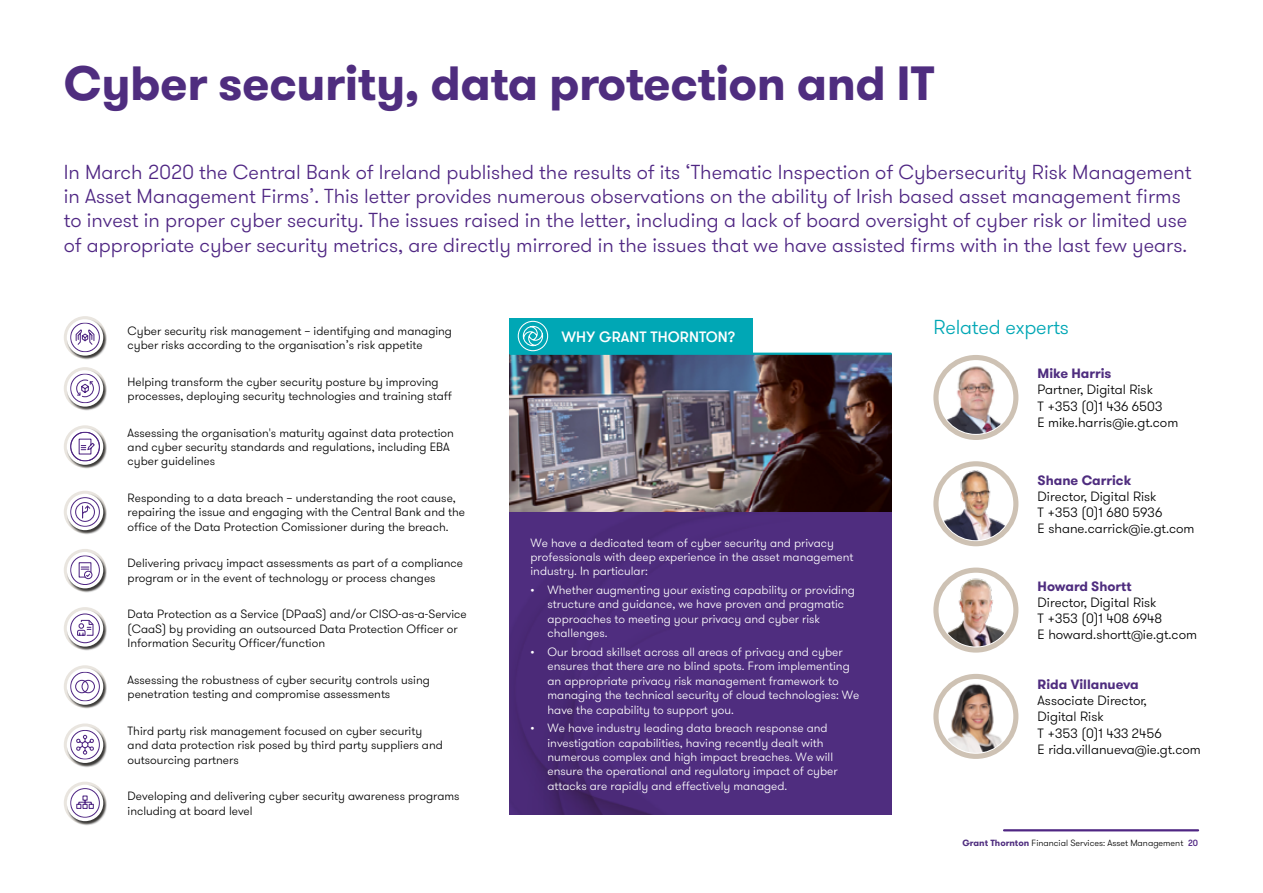
<style>
.page{position:relative;width:1263px;height:893px;background:#fff}
.page>*{position:absolute;margin:0;border:0;box-sizing:border-box;transform-origin:0 0}
.t1{font:700 48px "GT Walsheim Pro";letter-spacing:-.01em;color:#4f2d7f}
.t2{font:300 20.25px/24.3px "GT Walsheim Pro";color:#4f2683}
.t3{font:300 20.25px "GT Walsheim Pro";letter-spacing:-.01em;color:#00a7b5}
.t4{font:500 15px "GT Walsheim Pro";letter-spacing:.005em;color:#fff}
.t5{font:300 13.5px/16.2px "GT Walsheim Pro";color:#000}
.t6{font:700 13.5px "GT Walsheim Pro";color:#4f2d7f}
.t7{font:300 12px/14.4px "GT Walsheim Pro";color:#000}
.t8{font:300 12px/14.4px "GT Walsheim Pro";color:#fff}
.t9{font:300 9px "GT Walsheim Pro";color:#000}
.s1{font-weight:700;color:#4f2d7f}
.s2{font-weight:500;color:#4f2683}
</style>
<div class="page">
<hr style="left:1004px;top:829px;width:194px;height:2px;background:#4f2683">
<img style="left:509px;top:355px;width:383px;height:158px">
<div style="left:509px;top:513px;width:383px;height:302px;background:#4f2d7f"></div>
<hr style="left:510px;top:353px;width:381px;height:2px;background:#00a7b5">
<div style="left:509px;top:318px;width:244px;height:36px;background:#00a7b5"></div>
<svg style="left:518px;top:321px;width:30px;height:30px"></svg>
<div style="left:933px;top:355px;width:85px;height:85px;border:5px solid #cec2b4;border-radius:50%"></div>
<img style="left:939px;top:362px;width:73px;height:72px">
<div style="left:64px;top:316px;width:42px;height:43px;background:#e9e5df;border-radius:50%"></div>
<div style="left:68px;top:319px;width:39px;height:41px;background:#000;opacity:.75"></div>
<svg style="left:67px;top:319px;width:36px;height:37px"></svg>
<svg style="left:70px;top:322px;width:30px;height:30px"></svg>
<div style="left:64px;top:367px;width:42px;height:43px;background:#e9e5df;border-radius:50%"></div>
<div style="left:68px;top:370px;width:39px;height:41px;background:#000;opacity:.75"></div>
<div style="left:67px;top:370px;width:36px;height:37px;background:#fff;border-radius:50%"></div>
<svg style="left:70px;top:373px;width:30px;height:30px"></svg>
<div style="left:64px;top:425px;width:42px;height:43px;background:#e9e5df;border-radius:50%"></div>
<div style="left:68px;top:429px;width:39px;height:40px;background:#000;opacity:.75"></div>
<svg style="left:67px;top:428px;width:36px;height:37px"></svg>
<svg style="left:70px;top:432px;width:30px;height:29px"></svg>
<div style="left:64px;top:491px;width:42px;height:42px;background:#e9e5df;border-radius:50%"></div>
<div style="left:68px;top:494px;width:39px;height:41px;background:#000;opacity:.75"></div>
<div style="left:67px;top:494px;width:36px;height:36px;background:#fff;border-radius:50%"></div>
<svg style="left:70px;top:497px;width:30px;height:30px"></svg>
<div style="left:64px;top:549px;width:42px;height:42px;background:#e9e5df;border-radius:50%"></div>
<div style="left:68px;top:552px;width:39px;height:41px;background:#000;opacity:.75"></div>
<div style="left:67px;top:552px;width:36px;height:36px;background:#fff;border-radius:50%"></div>
<svg style="left:70px;top:555px;width:30px;height:30px"></svg>
<div style="left:64px;top:607px;width:42px;height:43px;background:#e9e5df;border-radius:50%"></div>
<div style="left:68px;top:610px;width:39px;height:41px;background:#000;opacity:.75"></div>
<svg style="left:67px;top:610px;width:36px;height:37px"></svg>
<svg style="left:70px;top:613px;width:30px;height:30px"></svg>
<div style="left:64px;top:665px;width:42px;height:43px;background:#e9e5df;border-radius:50%"></div>
<div style="left:68px;top:669px;width:39px;height:40px;background:#000;opacity:.75"></div>
<svg style="left:67px;top:668px;width:36px;height:37px"></svg>
<svg style="left:70px;top:672px;width:30px;height:29px"></svg>
<div style="left:64px;top:723px;width:42px;height:43px;background:#e9e5df;border-radius:50%"></div>
<div style="left:68px;top:727px;width:39px;height:40px;background:#000;opacity:.75"></div>
<div style="left:67px;top:726px;width:36px;height:37px;background:#fff;border-radius:50%"></div>
<svg style="left:70px;top:730px;width:30px;height:30px"></svg>
<div style="left:64px;top:782px;width:42px;height:42px;background:#e9e5df;border-radius:50%"></div>
<div style="left:68px;top:785px;width:39px;height:40px;background:#000;opacity:.75"></div>
<div style="left:67px;top:785px;width:36px;height:36px;background:#fff;border-radius:50%"></div>
<svg style="left:70px;top:788px;width:30px;height:30px"></svg>
<div style="left:933px;top:674px;width:85px;height:85px;border:5px solid #cec2b4;border-radius:50%"></div>
<img style="left:939px;top:680px;width:73px;height:73px;border-radius:36px">
<div style="left:933px;top:461px;width:85px;height:85px;border:5px solid #cec2b4;border-radius:50%"></div>
<img style="left:939px;top:467px;width:73px;height:73px;border-radius:36px">
<div style="left:933px;top:568px;width:85px;height:85px;border:5px solid #cec2b4;border-radius:50%"></div>
<img style="left:948px;top:574px;width:57px;height:72px">
<h1 class="t1" style="left:64px;top:52px;width:872px">Cyber security, data protection and IT</h1>
<p class="t2" style="left:64px;top:160px;width:1129px">In March 2020 the Central Bank of Ireland published the results of its ‘Thematic Inspection of Cybersecurity Risk Management in Asset Management Firms’. This letter provides numerous observations on the ability of Irish based asset management firms to invest in proper cyber security. The issues raised in the letter, including a lack of board oversight of cyber risk or limited use of appropriate cyber security metrics, are directly mirrored in the issues that we have assisted firms with in the last few years.</p>
<p class="t7" style="left:128px;top:324px;width:326px">Cyber security risk management – identifying and managing cyber risks according to the organisation’s risk appetite</p>
<p class="t7" style="left:128px;top:375px;width:326px">Helping transform the cyber security posture by improving processes, deploying security technologies and training staff</p>
<p class="t7" style="left:128px;top:426px;width:328px">Assessing the organisation's maturity against data protection and cyber security standards and regulations, including EBA cyber guidelines</p>
<p class="t7" style="left:128px;top:491px;width:339px">Responding to a data breach – understanding the root cause, repairing the issue and engaging with the Central Bank and the office of the Data Protection Comissioner during the breach.</p>
<p class="t7" style="left:128px;top:556px;width:337px">Delivering privacy impact assessments as part of a compliance program or in the event of technology or process changes</p>
<p class="t7" style="left:128px;top:607px;width:341px">Data Protection as a Service (DPaaS) and/or CISO-as-a-Service (CaaS) by providing an outsourced Data Protection Officer or<br>Information Security Officer/function</p>
<p class="t7" style="left:128px;top:673px;width:304px">Assessing the robustness of cyber security controls using penetration testing and compromise assessments</p>
<p class="t7" style="left:128px;top:724px;width:317px">Third party risk management focused on cyber security and data protection risk posed by third party suppliers and outsourcing partners</p>
<p class="t7" style="left:128px;top:789px;width:334px">Developing and delivering cyber security awareness programs including at board level</p>
<p class="t4" style="left:547px;top:318px;width:175px">WHY GRANT THORNTON?</p>
<p class="t4" style="left:561px;top:327px;width:175px">WHY GRANT THORNTON?</p>
<p class="t8" style="left:530px;top:535px;width:325px">We have a dedicated team of cyber security and privacy professionals with deep experience in the asset management industry. In particular:</p>
<p class="t8" style="left:547px;top:583px;width:309px;text-indent:-17px">• Whether augmenting your existing capability or providing structure and guidance, we have proven and pragmatic approaches to meeting your privacy and cyber risk challenges.</p>
<p class="t8" style="left:547px;top:645px;width:313px;text-indent:-17px">• Our broad skillset across all areas of privacy and cyber ensures that there are no blind spots. From implementing an appropriate privacy risk management framework to managing the technical security of cloud technologies: We have the capability to support you.</p>
<p class="t8" style="left:547px;top:721px;width:292px;text-indent:-17px">• We have industry leading data breach response and investigation capabilities, having recently dealt with numerous complex and high impact breaches. We will ensure the operational and regulatory impact of cyber attacks are rapidly and effectively managed.</p>
<h2 class="t3" style="left:933px;top:314px;width:137px">Related experts</h2>
<p class="t6" style="left:1037px;top:365px;width:75px">Mike Harris</p>
<p class="t5" style="left:1037px;top:382px;width:142px">Partner, Digital Risk<br>T +353 (0)1 436 6503<br>E mike.harris@ie.gt.com</p>
<p class="t6" style="left:1037px;top:471px;width:95px">Shane Carrick</p>
<p class="t5" style="left:1037px;top:488px;width:159px">Director, Digital Risk<br>T +353 (0)1 680 5936<br>E shane.carrick@ie.gt.com</p>
<p class="t6" style="left:1037px;top:577px;width:96px">Howard Shortt</p>
<p class="t5" style="left:1037px;top:595px;width:161px">Director, Digital Risk<br>T +353 (0)1 408 6948<br>E howard.shortt@ie.gt.com</p>
<p class="t6" style="left:1037px;top:675px;width:103px">Rida Villanueva</p>
<p class="t5" style="left:1037px;top:693px;width:165px">Associate Director,<br>Digital Risk<br>T +353 (0)1 433 2456<br>E rida.villanueva@ie.gt.com</p>
<p class="t9" style="left:962px;top:837px;width:237px"><span class="s1">Grant Thornton</span> Financial Services: Asset Management <span class="s2">20</span></p>
</div>
